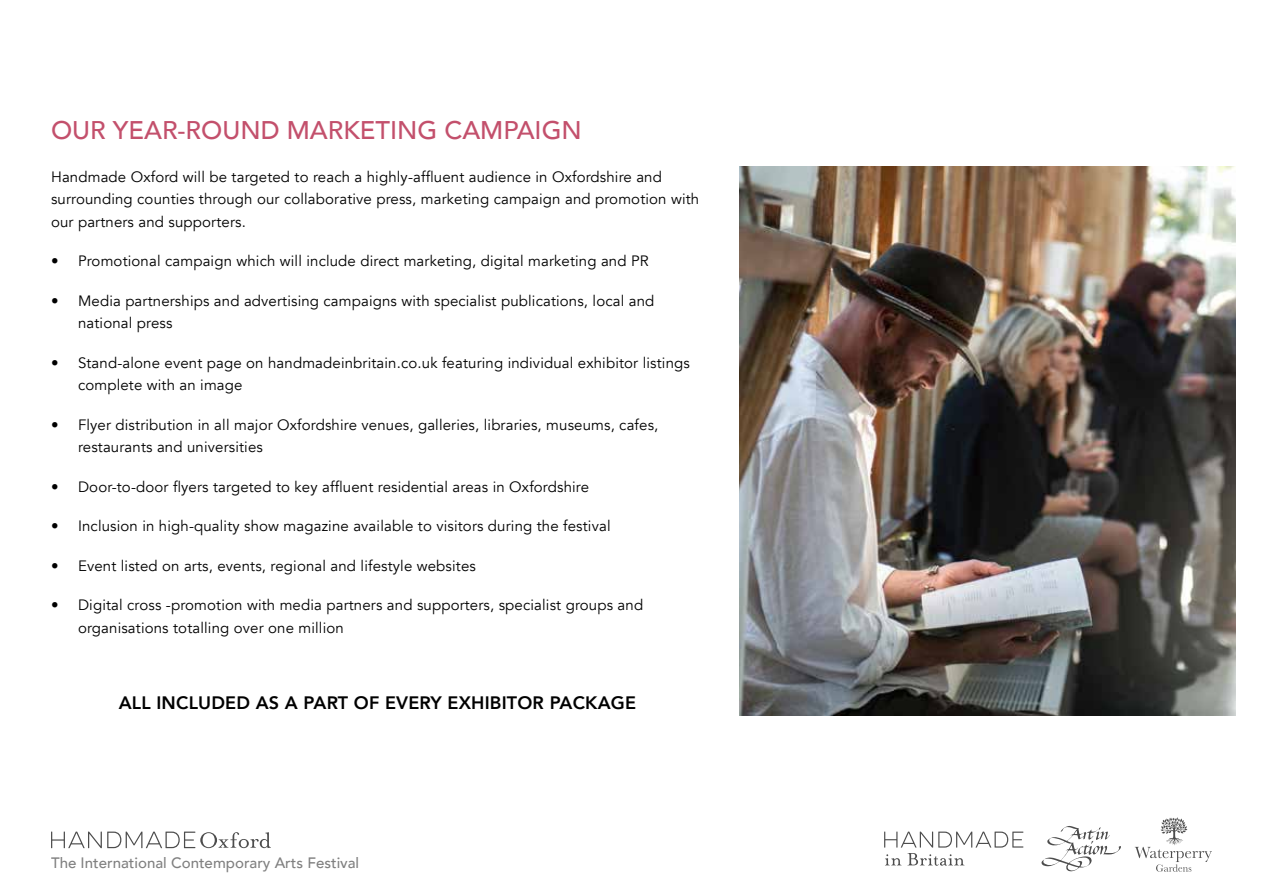
<style>
.page{position:relative;width:1263px;height:893px;background:#fff}
.page>*{position:absolute;margin:0;border:0;box-sizing:border-box;transform-origin:0 0}
.t1{font:500 25.5px "Avenir";color:#c3506c}
.t2{font:800 18px "Avenir";letter-spacing:.01em;color:#000}
.t3{font:15px/22.5px "Avenir";letter-spacing:.01em;color:#000}
.t4{font:500 15px "Avenir";color:#000}
</style>
<div class="page">
<svg style="left:1041px;top:826px;width:80px;height:45px"></svg>
<svg style="left:884px;top:832px;width:139px;height:34px"></svg>
<svg style="left:51px;top:832px;width:220px;height:16px"></svg>
<svg style="left:1135px;top:817px;width:77px;height:55px"></svg>
<img style="left:740px;top:167px;width:495px;height:548px">
<h1 class="t1" style="left:51px;top:108px;width:532px">OUR YEAR-ROUND MARKETING CAMPAIGN</h1>
<p class="t3" style="left:51px;top:165px;width:650px">Handmade Oxford will be targeted to reach a highly-affluent audience in Oxfordshire and surrounding counties through our collaborative press, marketing campaign and promotion with our partners and supporters.</p>
<p class="t3" style="left:51px;top:250px;width:599px">• Promotional campaign which will include direct marketing, digital marketing and PR</p>
<p class="t3" style="left:78px;top:289px;width:578px;text-indent:-27px">• Media partnerships and advertising campaigns with specialist publications, local and national press</p>
<p class="t3" style="left:78px;top:351px;width:613px;text-indent:-27px">• Stand-alone event page on handmadeinbritain.co.uk featuring individual exhibitor listings complete with an image</p>
<p class="t3" style="left:78px;top:413px;width:582px;text-indent:-27px">• Flyer distribution in all major Oxfordshire venues, galleries, libraries, museums, cafes, restaurants and universities</p>
<p class="t3" style="left:51px;top:475px;width:540px">• Door-to-door flyers targeted to key affluent residential areas in Oxfordshire</p>
<p class="t3" style="left:51px;top:515px;width:561px">• Inclusion in high-quality show magazine available to visitors during the festival</p>
<p class="t3" style="left:51px;top:554px;width:426px">• Event listed on arts, events, regional and lifestyle websites</p>
<p class="t3" style="left:78px;top:594px;width:567px;text-indent:-27px">• Digital cross -promotion with media partners and supporters, specialist groups and organisations totalling over one million</p>
<p class="t2" style="left:119px;top:688px;width:519px">ALL INCLUDED AS A PART OF EVERY EXHIBITOR PACKAGE</p>
<p class="t4" style="left:51px;top:850px;width:310px">The International Contemporary Arts Festival</p>
</div>
